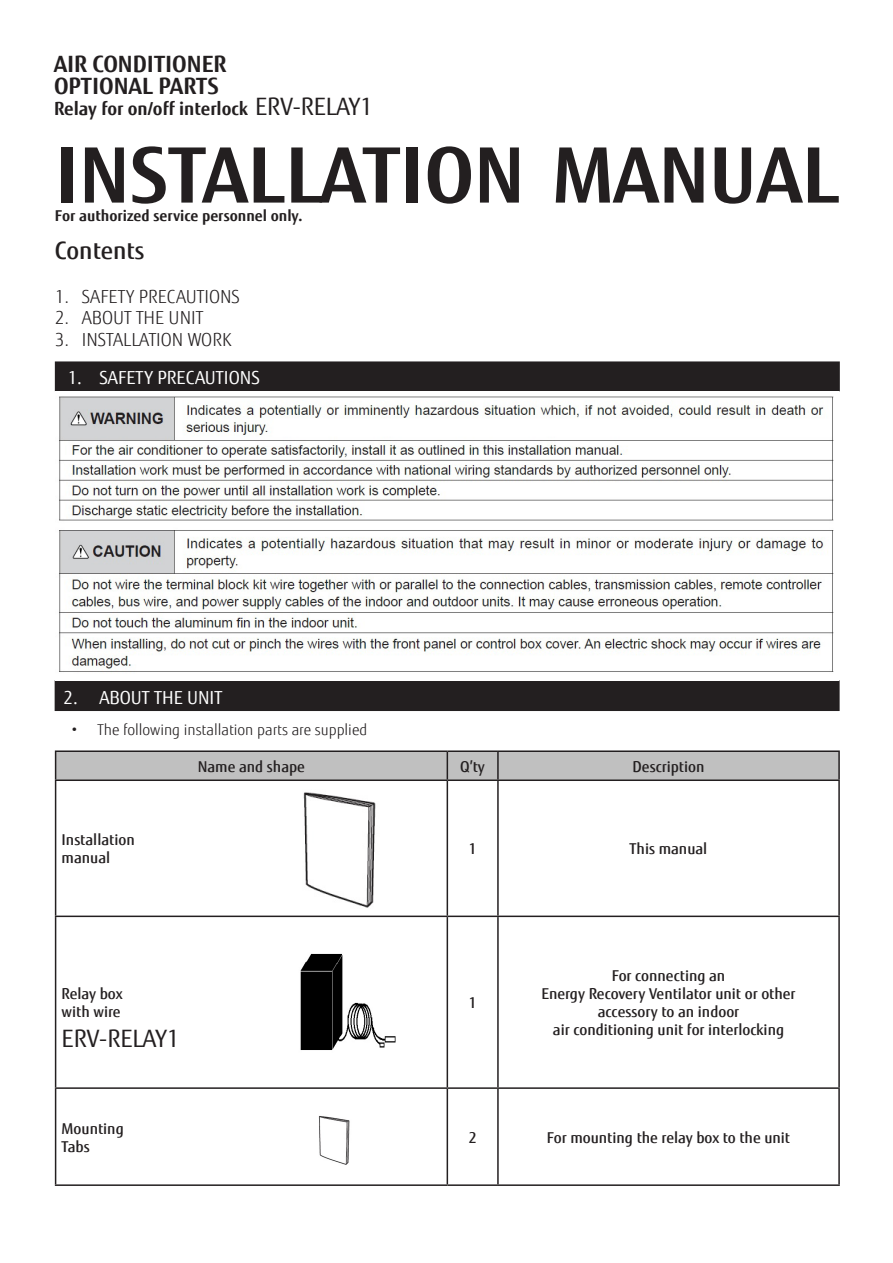
<style>
.page{position:relative;width:893px;height:1263px;background:#fff}
.page>*{position:absolute;margin:0;border:0;box-sizing:border-box;transform-origin:0 0}
.t1{font:700 76.5px "Fujitsu Sans";color:#231f20}
.t2{font:24px "Fujitsu Sans";color:#231f20}
.t3{font:500 24px "Fujitsu Sans";color:#231f20}
.t4{font:700 22.5px "Fujitsu Sans";color:#231f20}
.t5{font:300 18px "Fujitsu Sans";color:#231f20}
.t6{font:18px "Fujitsu Sans";color:#fff}
.t7{font:700 18px "Fujitsu Sans";color:#231f20}
.t8{font:500 15px "Fujitsu Sans";color:#231f20}
.t9{font:300 15px "Fujitsu Sans";color:#231f20}
.t10{font:700 15px "Fujitsu Sans";color:#231f20}
</style>
<div class="page">
<div style="left:56px;top:362px;width:783px;height:28px;background:#231f20"></div>
<div style="left:55px;top:361px;width:785px;height:30px;border:2px solid #231f20"></div>
<div style="left:55px;top:681px;width:784px;height:29px;background:#231f20"></div>
<div style="left:55px;top:680px;width:785px;height:31px;border:2px solid #231f20"></div>
<hr style="left:55px;top:750px;width:392px;height:2px;background:#231f20">
<hr style="left:447px;top:750px;width:51px;height:2px;background:#231f20">
<div style="left:55px;top:751px;width:783px;height:28px;background:#c0c0c0"></div>
<hr style="left:498px;top:750px;width:342px;height:2px;background:#231f20">
<hr style="left:497px;top:752px;width:2px;height:27px;background:#231f20">
<hr style="left:838px;top:752px;width:2px;height:27px;background:#231f20">
<hr style="left:55px;top:779px;width:392px;height:2px;background:#231f20">
<hr style="left:55px;top:781px;width:1px;height:134px;background:#231f20">
<hr style="left:447px;top:779px;width:51px;height:2px;background:#231f20">
<hr style="left:447px;top:781px;width:1px;height:134px;background:#231f20">
<hr style="left:498px;top:779px;width:342px;height:2px;background:#231f20">
<hr style="left:497px;top:781px;width:2px;height:134px;background:#231f20">
<hr style="left:838px;top:781px;width:2px;height:134px;background:#231f20">
<hr style="left:55px;top:915px;width:392px;height:2px;background:#231f20">
<hr style="left:55px;top:917px;width:1px;height:170px;background:#231f20">
<hr style="left:447px;top:915px;width:51px;height:2px;background:#231f20">
<hr style="left:447px;top:917px;width:1px;height:170px;background:#231f20">
<hr style="left:498px;top:915px;width:342px;height:2px;background:#231f20">
<hr style="left:497px;top:917px;width:2px;height:170px;background:#231f20">
<hr style="left:838px;top:917px;width:2px;height:170px;background:#231f20">
<hr style="left:55px;top:1087px;width:392px;height:2px;background:#231f20">
<hr style="left:55px;top:1089px;width:1px;height:95px;background:#231f20">
<hr style="left:447px;top:1087px;width:51px;height:2px;background:#231f20">
<hr style="left:447px;top:1089px;width:1px;height:95px;background:#231f20">
<hr style="left:498px;top:1087px;width:342px;height:2px;background:#231f20">
<hr style="left:497px;top:1089px;width:2px;height:95px;background:#231f20">
<hr style="left:838px;top:1089px;width:2px;height:95px;background:#231f20">
<hr style="left:55px;top:1184px;width:392px;height:2px;background:#231f20">
<hr style="left:447px;top:1184px;width:51px;height:2px;background:#231f20">
<hr style="left:498px;top:1184px;width:342px;height:2px;background:#231f20">
<img style="left:303px;top:792px;width:73px;height:116px">
<img style="left:318px;top:1116px;width:32px;height:49px">
<img style="left:59px;top:396px;width:775px;height:276px">
<img style="left:300px;top:953px;width:96px;height:97px">
<p class="t4" style="left:54px;top:49px;width:174px">AIR CONDITIONER</p>
<p class="t4" style="left:54px;top:71px;width:166px">OPTIONAL PARTS</p>
<p class="t7" style="left:54px;top:97px;width:195px">Relay for on/off interlock</p>
<p class="t1" style="left:55px;top:125px;width:786px">INSTALLATION MANUAL</p>
<p class="t10" style="left:55px;top:205px;width:249px">For authorized service personnel only.</p>
<p class="t3" style="left:55px;top:236px;width:91px">Contents</p>
<p class="t5" style="left:55px;top:285px;width:186px">1. SAFETY PRECAUTIONS</p>
<p class="t5" style="left:55px;top:307px;width:150px">2. ABOUT THE UNIT</p>
<p class="t5" style="left:55px;top:329px;width:178px">3. INSTALLATION WORK</p>
<p class="t6" style="left:68px;top:366px;width:193px">1. SAFETY PRECAUTIONS</p>
<p class="t2" style="left:255px;top:91px;width:119px">ERV-RELAY1</p>
<p class="t6" style="left:63px;top:686px;width:160px">2. ABOUT THE UNIT</p>
<p class="t9" style="left:71px;top:720px;width:298px">• The following installation parts are supplied</p>
<p class="t8" style="left:62px;top:830px;width:75px">Installation</p>
<p class="t8" style="left:62px;top:848px;width:50px">manual</p>
<p class="t8" style="left:198px;top:757px;width:109px">Name and shape</p>
<p class="t8" style="left:460px;top:757px;width:26px">Q’ty</p>
<p class="t8" style="left:633px;top:757px;width:73px">Description</p>
<p class="t8" style="left:469px;top:839px;width:9px">1</p>
<p class="t8" style="left:630px;top:839px;width:79px">This manual</p>
<p class="t8" style="left:62px;top:984px;width:63px">Relay box</p>
<p class="t8" style="left:62px;top:1002px;width:60px">with wire</p>
<p class="t2" style="left:62px;top:1024px;width:119px">ERV-RELAY1</p>
<p class="t8" style="left:62px;top:1119px;width:64px">Mounting</p>
<p class="t8" style="left:62px;top:1137px;width:30px">Tabs</p>
<p class="t8" style="left:469px;top:993px;width:9px">1</p>
<p class="t8" style="left:612px;top:966px;width:115px">For connecting an</p>
<p class="t8" style="left:541px;top:984px;width:256px">Energy Recovery Ventilator unit or other</p>
<p class="t8" style="left:598px;top:1002px;width:143px">accessory to an indoor</p>
<p class="t8" style="left:553px;top:1020px;width:233px">air conditioning unit for interlocking</p>
<p class="t8" style="left:469px;top:1128px;width:9px">2</p>
<p class="t8" style="left:547px;top:1128px;width:245px">For mounting the relay box to the unit</p>
</div>
